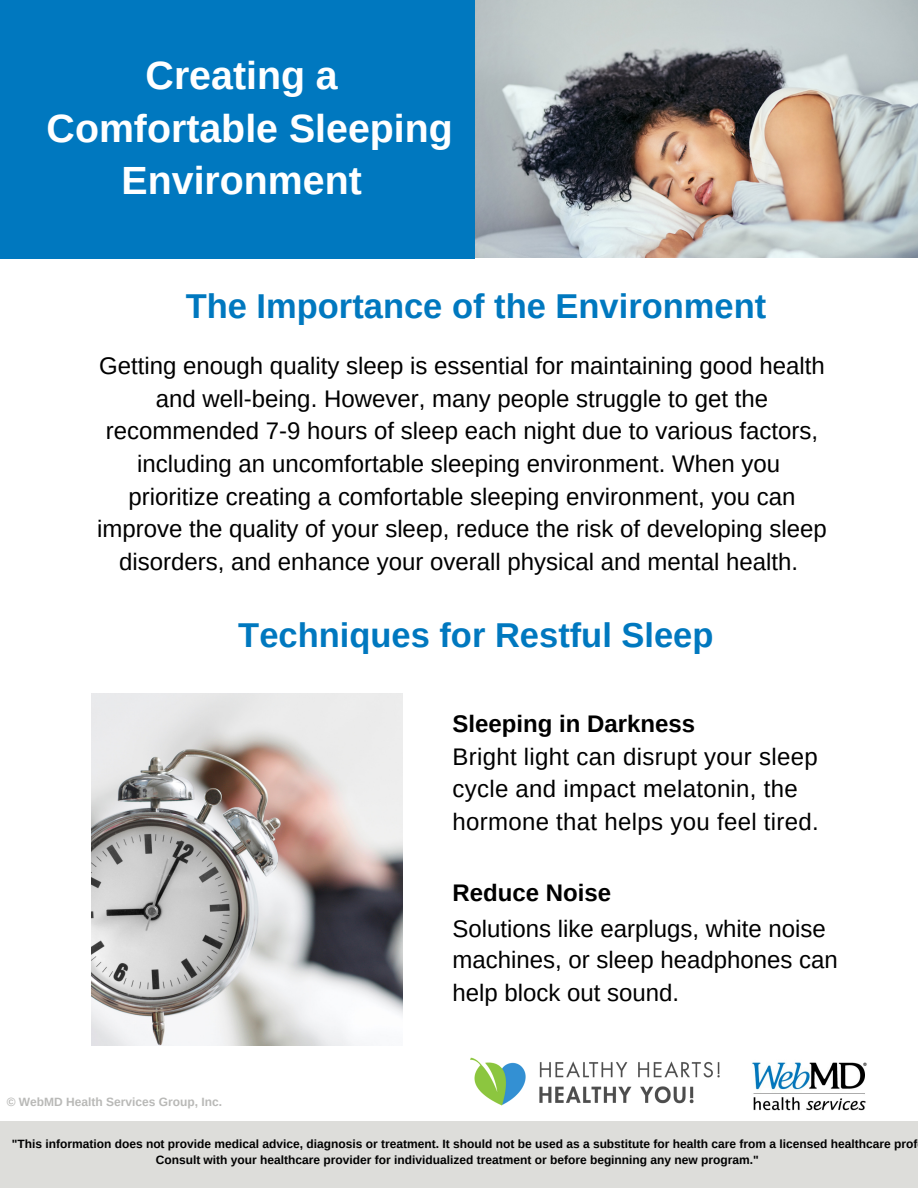
<style>
.page{position:relative;width:918px;height:1188px;background:#fff}
.page>*{position:absolute;margin:0;border:0;box-sizing:border-box;transform-origin:0 0}
.t1{font:700 39.3px/52.8px "Arimo";color:#fff;text-align:center}
.t2{font:700 34.5px "Arimo";color:#0078bf}
.t3{font:24px/32.7px "Arimo";color:#000;text-align:center}
.t4{font:700 24px "Arimo";color:#000}
.t5{font:700 12px/15.8px "Arimo";color:#000}
.t6{font:700 12px "Arimo";color:#b9b9b7}
</style>
<div class="page">
<img style="left:476px;top:0;width:442px;height:258px">
<div style="left:0;top:0;width:476px;height:258px;background:#0078bf"></div>
<img style="left:92px;top:694px;width:310px;height:352px">
<img style="left:752px;top:1062px;width:115px;height:49px">
<div style="left:0;top:1121px;width:918px;height:67px;background:#ddddda"></div>
<img style="left:470px;top:1057px;width:250px;height:49px">
<p class="t1" style="left:47px;top:49px;width:408px">Creating a<br>Comfortable Sleeping<br>Environment</p>
<p class="t2" style="left:186px;top:286px;width:582px">The Importance of the Environment</p>
<p class="t3" style="left:99px;top:349px;width:727px">Getting enough quality sleep is essential for maintaining good health and well-being. However, many people struggle to get the recommended 7-9 hours of sleep each night due to various factors, including an uncomfortable sleeping environment. When you</p>
<p class="t3" style="left:97px;top:480px;width:731px">prioritize creating a comfortable sleeping environment, you can improve the quality of your sleep, reduce the risk of developing sleep disorders, and enhance your overall physical and mental health.</p>
<p class="t2" style="left:238px;top:616px;width:477px">Techniques for Restful Sleep</p>
<p class="t4" style="left:452px;top:710px;width:244px">Sleeping in Darkness</p>
<p class="t3" style="left:452px;top:740px;width:368px;text-align:left">Bright light can disrupt your sleep cycle and impact melatonin, the hormone that helps you feel tired.</p>
<p class="t4" style="left:452px;top:879px;width:160px">Reduce Noise</p>
<p class="t3" style="left:452px;top:912px;width:375px">Solutions like earplugs, white noise</p>
<p class="t3" style="left:452px;top:944px;width:387px">machines, or sleep headphones can</p>
<p class="t3" style="left:452px;top:976px;width:228px">help block out sound.</p>
<p class="t6" style="left:7px;top:1095px;width:217px">© WebMD Health Services Group, Inc.</p>
<p class="t5" style="left:156px;top:1136px;width:763px;text-indent:-144px">"This information does not provide medical advice, diagnosis or treatment. It should not be used as a substitute for health care from a licensed healthcare prof<br>Consult with your healthcare provider for individualized treatment or before beginning any new program."</p>
</div>
